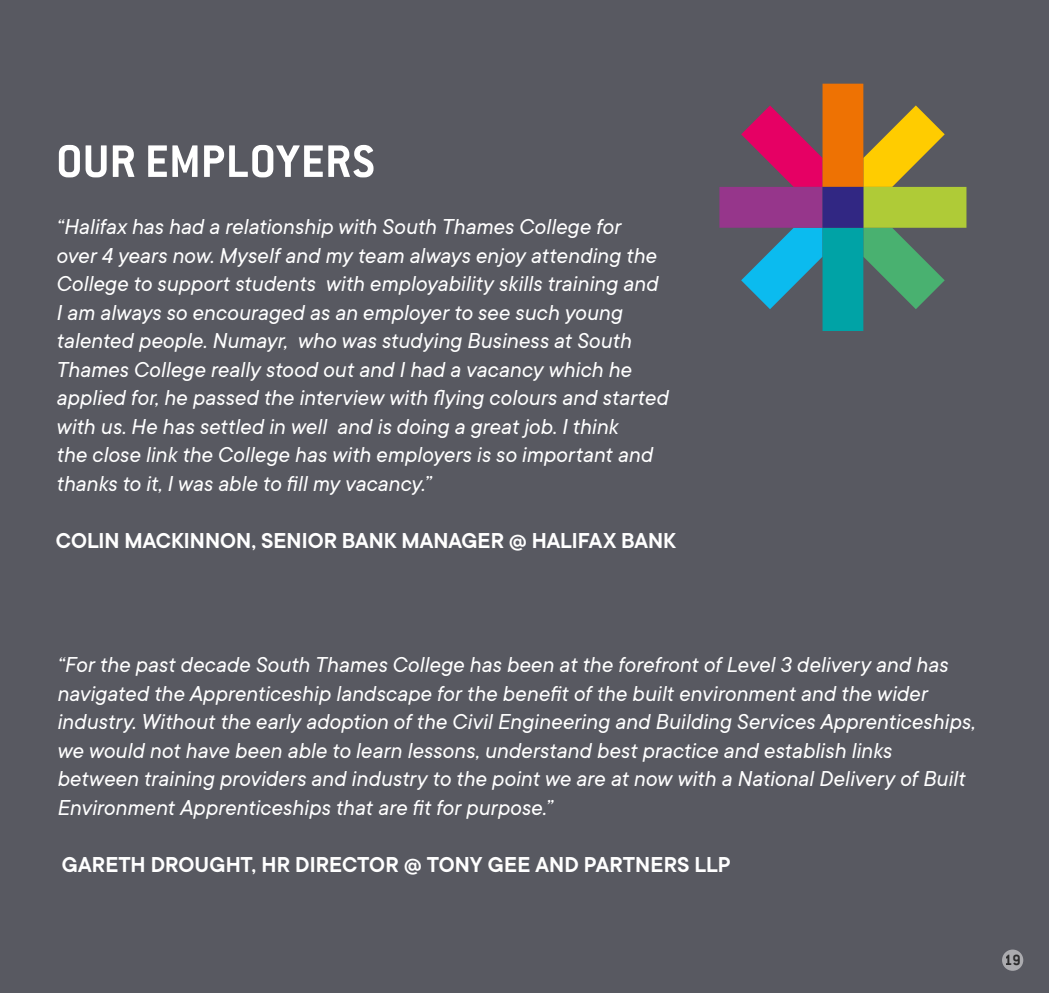
<style>
.page{position:relative;width:1049px;height:993px;background:#fff}
.page>*{position:absolute;margin:0;border:0;box-sizing:border-box;transform-origin:0 0}
.t1{font:700 50px "Conduit ITC";letter-spacing:.01em;color:#fff}
.t2{font:italic 23.75px/28.5px "TT Commons";color:#fff}
.t3{font:600 23.75px "TT Commons";color:#fff}
.t4{font:700 16.25px "Conduit ITC";color:#000}
</style>
<div class="page">
<div style="left:0;top:0;width:1049px;height:992px;background:#585961"></div>
<svg style="left:719px;top:84px;width:247px;height:247px"></svg>
<div style="left:1002px;top:949px;width:21px;height:21px;background:#ababaf;border-radius:50%"></div>
<h1 class="t1" style="left:56px;top:132px;width:320px">OUR EMPLOYERS</h1>
<p class="t2" style="left:56px;top:211px;width:614px">“Halifax has had a relationship with South Thames College for<br>over 4 years now. Myself and my team always enjoy attending the College to support students with employability skills training and I am always so encouraged as an employer to see such young talented people. Numayr, who was studying Business at South Thames College really stood out and I had a vacancy which he applied for, he passed the interview with flying colours and started with us. He has settled in well and is doing a great job. I think<br>the close link the College has with employers is so important and thanks to it, I was able to fill my vacancy.”</p>
<p class="t3" style="left:56px;top:525px;width:622px">COLIN MACKINNON, SENIOR BANK MANAGER @ HALIFAX BANK</p>
<p class="t2" style="left:57px;top:649px;width:920px">“For the past decade South Thames College has been at the forefront of Level 3 delivery and has navigated the Apprenticeship landscape for the benefit of the built environment and the wider industry. Without the early adoption of the Civil Engineering and Building Services Apprenticeships, we would not have been able to learn lessons, understand best practice and establish links between training providers and industry to the point we are at now with a National Delivery of Built Environment Apprenticeships that are fit for purpose.”</p>
<p class="t3" style="left:62px;top:848px;width:670px">GARETH DROUGHT, HR DIRECTOR @ TONY GEE AND PARTNERS LLP</p>
<p class="t4" style="left:1005px;top:950px;width:17px">19</p>
</div>
